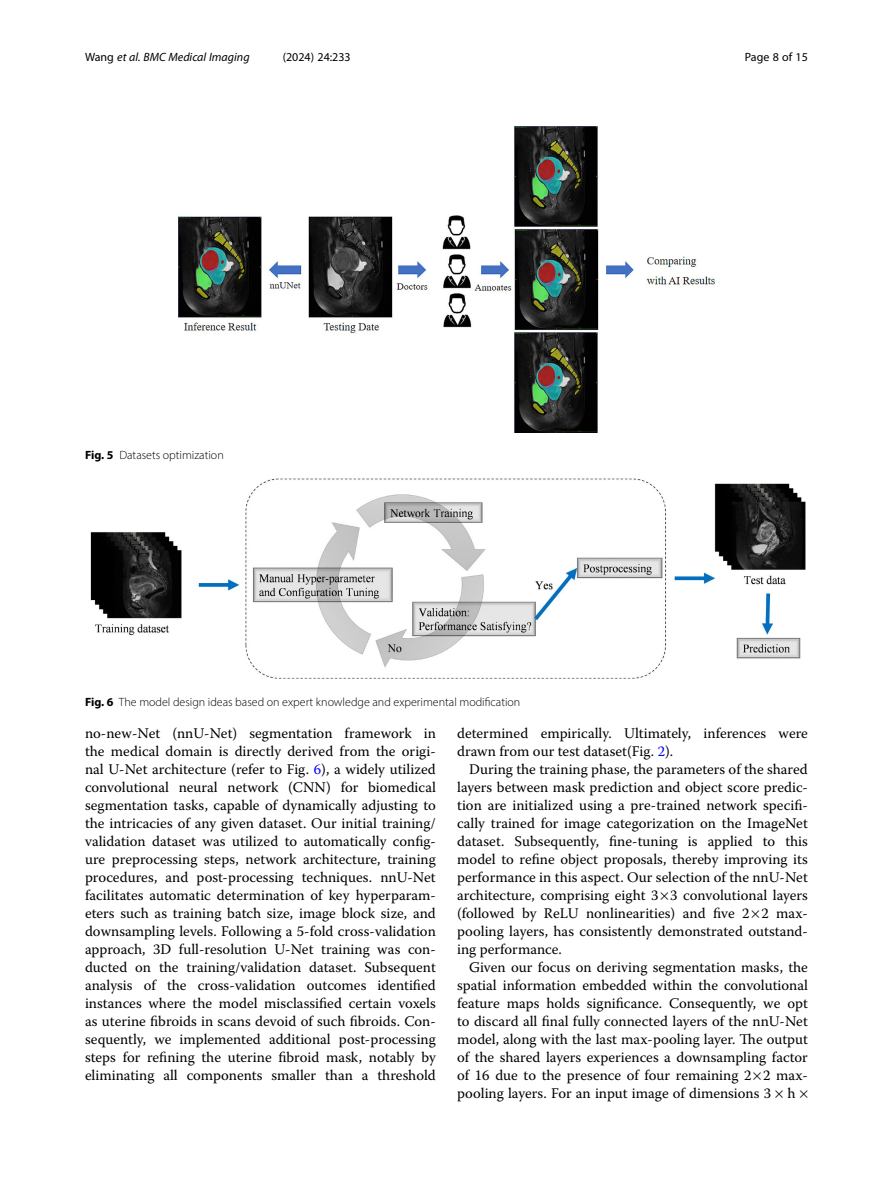
<style>
.page{position:relative;width:893px;height:1191px;background:#fff}
.page>*{position:absolute;margin:0;border:0;box-sizing:border-box;transform-origin:0 0}
.Body_Text{font:14.7px/18px "Warnock Pro";color:#000;text-align:justify}
.Body_Text_Indent{font:14.7px/18px "Warnock Pro";color:#000;text-align:justify}
.Figure_Caption{font:300 12px "Myriad Pro";color:#000}
.t1{font:italic 12px "Myriad Pro";color:#000}
.t2{font:12px "Myriad Pro";color:#000}
.s1{font-style:normal}
.s2{font-weight:700}
.s3{color:#00f}
</style>
<div class="page">
<img style="left:90px;top:478px;width:716px;height:200px">
<img style="left:179px;top:126px;width:535px;height:306px">
<p class="t1" style="left:85px;top:50px;width:166px"><span class="s1">Wang</span> et al. BMC Medical Imaging</p>
<p class="t2" style="left:283px;top:50px;width:70px">(2024) 24:233</p>
<p class="t2" style="left:745px;top:50px;width:65px">Page 8 of 15</p>
<p class="Figure_Caption" style="left:85px;top:448px;width:140px"><span class="s2">Fig. 5</span> Datasets optimization</p>
<p class="Figure_Caption" style="left:85px;top:694px;width:437px"><span class="s2">Fig. 6</span> The model design ideas based on expert knowledge and experimental modification</p>
<p class="Body_Text" style="left:85px;top:724px;width:352px">no-new-Net (nnU-Net) segmentation framework in the medical domain is directly derived from the origi&shy;nal U-Net architecture (refer to Fig. <span class="s3">6</span>), a widely utilized convolutional neural network (CNN) for biomedical segmentation tasks, capable of dynamically adjusting to the intricacies of any given dataset. Our initial training/ validation dataset was utilized to automatically config&shy;ure preprocessing steps, network architecture, training procedures, and post-processing techniques. nnU-Net facilitates automatic determination of key hyperparam&shy;eters such as training batch size, image block size, and downsampling levels. Following a 5-fold cross-validation approach, 3D full-resolution U-Net training was con&shy;ducted on the training/validation dataset. Subsequent analysis of the cross-validation outcomes identified instances where the model misclassified certain voxels as uterine fibroids in scans devoid of such fibroids. Con&shy;sequently, we implemented additional post-processing steps for refining the uterine fibroid mask, notably by eliminating all components smaller than a threshold</p>
<p class="Body_Text" style="left:457px;top:724px;width:352px">determined empirically. Ultimately, inferences were drawn from our test dataset(Fig. <span class="s3">2</span>).</p>
<p class="Body_Text_Indent" style="left:457px;top:760px;width:352px;text-indent:12px">During the training phase, the parameters of the shared layers between mask prediction and object score predic&shy;tion are initialized using a pre-trained network specifi&shy;cally trained for image categorization on the ImageNet dataset. Subsequently, fine-tuning is applied to this model to refine object proposals, thereby improving its performance in this aspect. Our selection of the nnU-Net architecture, comprising eight 3 3 convolutional layers (followed by ReLU nonlinearities) and five 2 2 max&shy;pooling layers, has consistently demonstrated outstand&shy;ing performance.</p>
<p class="Body_Text_Indent" style="left:457px;top:958px;width:352px;text-indent:12px">Given our focus on deriving segmentation masks, the spatial information embedded within the convolutional feature maps holds significance. Consequently, we opt to discard all final fully connected layers of the nnU-Net model, along with the last max-pooling layer. The output of the shared layers experiences a downsampling factor of 16 due to the presence of four remaining 2 2 max&shy;pooling layers. For an input image of dimensions 3 h</p>
</div>
